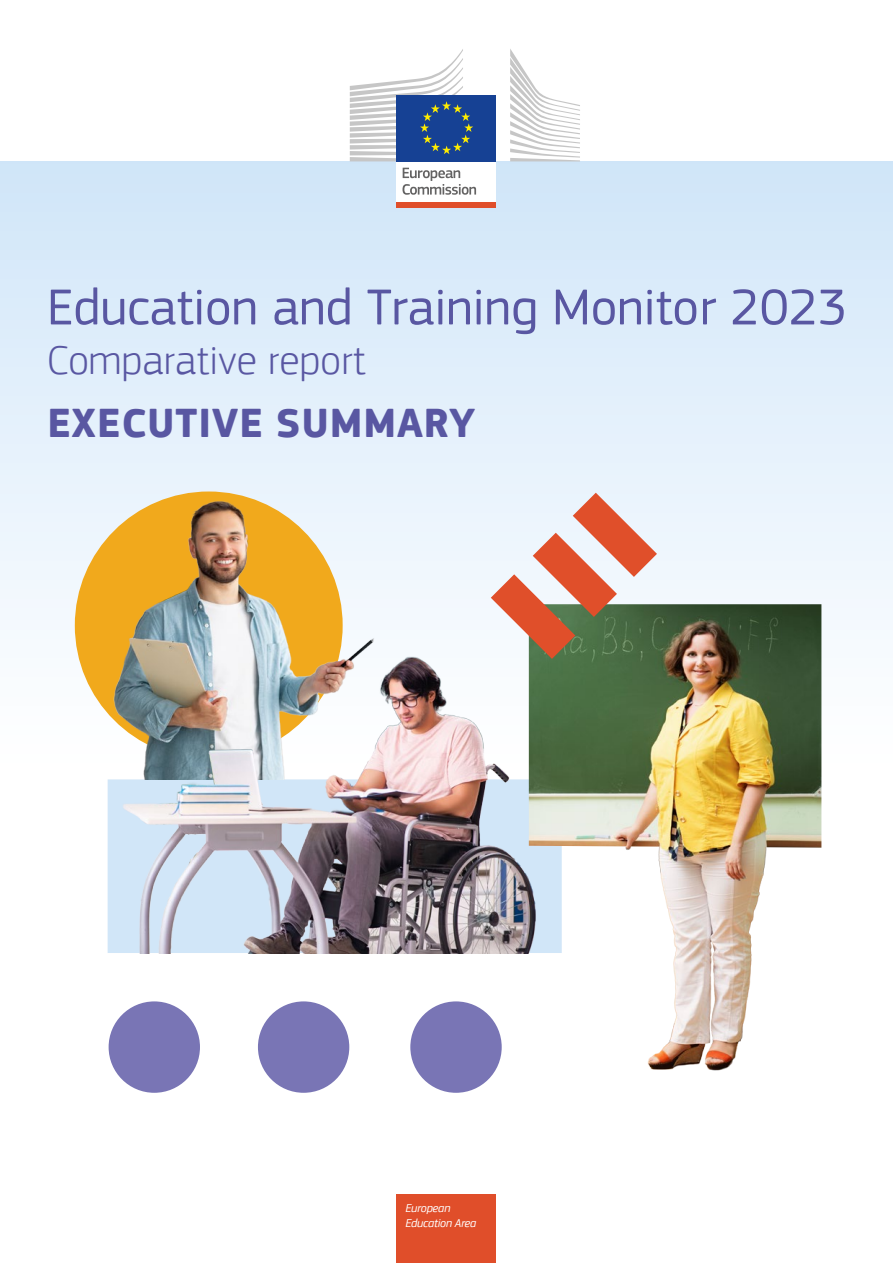
<style>
.page{position:relative;width:893px;height:1263px;background:#fff}
.page>*{position:absolute;margin:0;border:0;box-sizing:border-box;transform-origin:0 0}
.t1{font:52.5px "EC Square Sans Pro";color:#5957a2}
.t2{font:300 42px "EC Square Sans Pro";color:#5957a2}
.t3{font:700 42px "EC Square Sans Pro";letter-spacing:.02em;color:#5957a2}
.t4{font:italic 12px/15px "EC Square Sans Pro";letter-spacing:-.015em;color:#fff}
</style>
<div class="page">
<div style="left:0;top:162px;width:893px;height:608px;background:linear-gradient(to bottom,#d0e6f8,#fff)"></div>
<img style="left:625px;top:848px;width:142px;height:223px">
<div style="left:108px;top:779px;width:454px;height:174px;background:#d1e6f8"></div>
<img style="left:0;top:444px;width:503px;height:326px">
<div style="left:410px;top:1001px;width:92px;height:92px;background:#7975b5;border-radius:50%"></div>
<div style="left:109px;top:1001px;width:91px;height:92px;background:#7975b5;border-radius:50%"></div>
<div style="left:258px;top:1001px;width:91px;height:92px;background:#7975b5;border-radius:50%"></div>
<img style="left:546px;top:604px;width:275px;height:244px">
<svg style="left:491px;top:493px;width:166px;height:166px"></svg>
<img style="left:68px;top:634px;width:478px;height:319px">
<div style="left:397px;top:159px;width:99px;height:45px;background:#fff"></div>
<div style="left:397px;top:95px;width:99px;height:66px;background:#164194"></div>
<svg style="left:350px;top:49px;width:123px;height:112px"></svg>
<svg style="left:510px;top:49px;width:70px;height:112px"></svg>
<svg style="left:402px;top:168px;width:74px;height:27px"></svg>
<div style="left:397px;top:1195px;width:99px;height:68px;background:#e04e2a"></div>
<div style="left:397px;top:202px;width:99px;height:6px;background:#e04e2a"></div>
<p class="t1" style="left:47px;top:276px;width:801px">Education and Training Monitor 2023</p>
<p class="t2" style="left:47px;top:336px;width:320px">Comparative report</p>
<p class="t3" style="left:47px;top:398px;width:430px">EXECUTIVE SUMMARY</p>
<p class="t4" style="left:405px;top:1201px;width:73px">European<br>Education Area</p>
</div>
